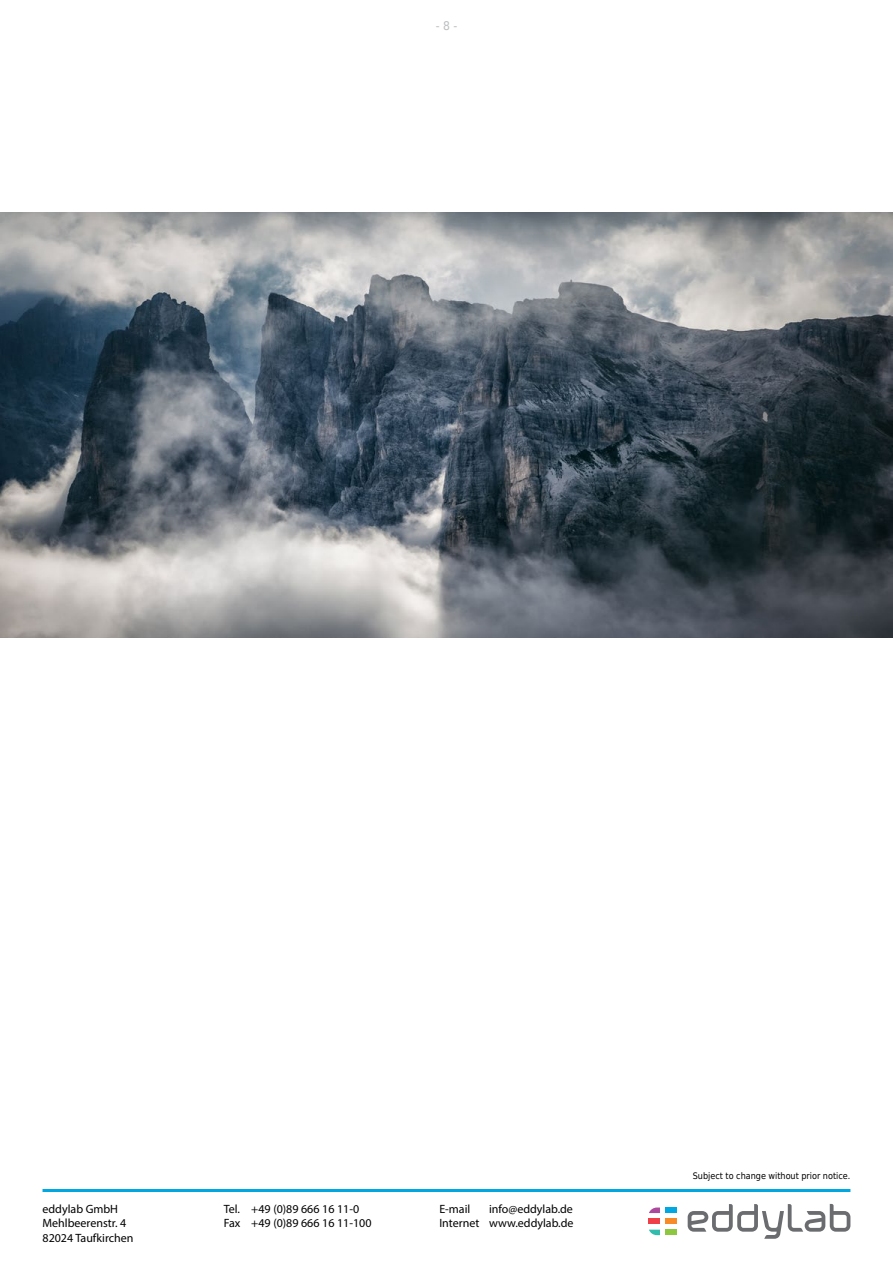
<style>
.page{position:relative;width:893px;height:1263px;background:#fff}
.page>*{position:absolute;margin:0;border:0;box-sizing:border-box;transform-origin:0 0}
.t1{font:12px/14.4px "Myriad Pro";color:#000}
.t2{font:12px "DejaVu Sans Condensed";color:#bcbec0}
.t3{font:9px "DejaVu Sans Condensed";color:#000}
</style>
<div class="page">
<div style="left:665px;top:1218px;width:12px;height:6px;background:#f68b28"></div>
<div style="left:649px;top:1218px;width:11px;height:6px;background:#ef404a"></div>
<div style="left:665px;top:1207px;width:12px;height:6px;background:#00a7e1"></div>
<svg style="left:649px;top:1207px;width:11px;height:6px"></svg>
<div style="left:665px;top:1229px;width:12px;height:6px;background:#8dc63f"></div>
<svg style="left:649px;top:1229px;width:11px;height:6px"></svg>
<svg style="left:688px;top:1204px;width:162px;height:35px"></svg>
<hr style="left:43px;top:1189px;width:807px;height:3px;background:#00a7e1">
<img style="left:0;top:213px;width:893px;height:425px">
<p class="t2" style="left:436px;top:16px;width:23px">- 8 -</p>
<p class="t1" style="left:43px;top:1201px;width:93px">eddylab GmbH<br>Mehlbeerenstr. 4<br>82024 Taufkirchen</p>
<p class="t1" style="left:224px;top:1201px;width:18px">Tel.<br>Fax</p>
<p class="t1" style="left:251px;top:1201px;width:122px">+49 (0)89 666 16 11-0 +49 (0)89 666 16 11-100</p>
<p class="t1" style="left:439px;top:1201px;width:136px;text-align:right">info@eddylab.de<br>Internet www.eddylab.de</p>
<p class="t1" style="left:439px;top:1201px;width:33px">E-mail</p>
<p class="t3" style="left:693px;top:1169px;width:159px">Subject to change without prior notice.</p>
</div>
